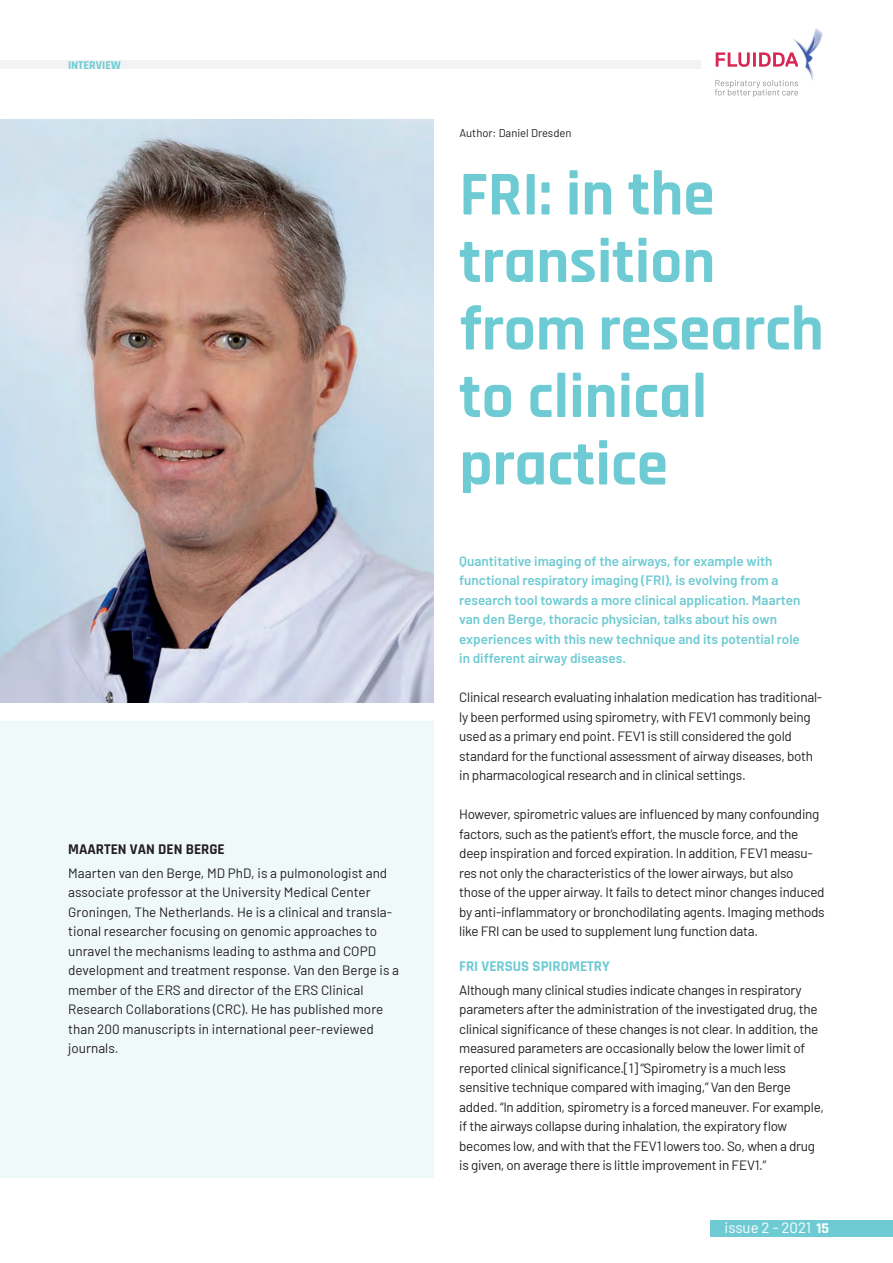
<style>
.page{position:relative;width:893px;height:1263px;background:#fff}
.page>*{position:absolute;margin:0;border:0;box-sizing:border-box;transform-origin:0 0}
.Alineastijl_4{font:700 63px/67.5px "Rajdhani";color:#6ecbd3}
.artikel_aanduiding{font:700 15px "Rajdhani";color:#6ecbd3}
.artikel_aanduiding-2{font:700 15px "Rajdhani";color:#231f20}
.t1{font:15px "Barlow";color:#fff}
.body{font:13.5px/19.5px "Barlow";letter-spacing:-.02em;color:#231f20}
.artikel_aanduiding-3{font:13.5px/19.5px "Barlow";color:#231f20}
.inleding_body{font:600 13.5px/19.5px "Barlow";color:#6ecbd3}
.hfdst_omschrijving{font:700 12px "Rajdhani";color:#6ecbd3}
.body-2{font:11.25px "Barlow";color:#231f20}
.s1{font-family:"Rajdhani";font-weight:700}
</style>
<div class="page">
<div style="left:0;top:60px;width:700px;height:9px;background:#f2f3f4"></div>
<svg style="left:715px;top:28px;width:108px;height:69px"></svg>
<div style="left:711px;top:1220px;width:182px;height:16px;background:#6ecbd3"></div>
<div style="left:0;top:722px;width:434px;height:456px;background:#f0f9f9"></div>
<img style="left:0;top:119px;width:434px;height:583px">
<p class="hfdst_omschrijving" style="left:68px;top:57px;width:54px">INTERVIEW</p>
<p class="artikel_aanduiding-2" style="left:68px;top:840px;width:158px">MAARTEN VAN DEN BERGE</p>
<p class="artikel_aanduiding-3" style="left:68px;top:862px;width:332px">Maarten van den Berge, MD PhD, is a pulmonologist and associate professor at the University Medical Center Groningen, The Netherlands. He is a clinical and transla&shy;tional researcher focusing on genomic approaches to unravel the mechanisms leading to asthma and COPD development and treatment response. Van den Berge is a member of the ERS and director of the ERS Clinical Research Collaborations (CRC). He has published more than 200 manuscripts in international peer-reviewed journals.</p>
<p class="body-2" style="left:459px;top:124px;width:114px">Author: Daniel Dresden</p>
<p class="Alineastijl_4" style="left:459px;top:162px;width:366px">FRI: in the transition from research to clinical practice</p>
<p class="inleding_body" style="left:459px;top:550px;width:343px">Quantitative imaging of the airways, for example with functional respiratory imaging (FRI), is evolving from a research tool towards a more clinical application. Maarten</p>
<p class="inleding_body" style="left:459px;top:608px;width:342px">van den Berge, thoracic physician, talks about his own experiences with this new technique and its potential role</p>
<p class="inleding_body" style="left:459px;top:647px;width:168px">in different airway diseases.</p>
<p class="body" style="left:459px;top:686px;width:364px">Clinical research evaluating inhalation medication has traditional&shy;ly been performed using spirometry, with FEV1 commonly being used as a primary end point. FEV1 is still considered the gold standard for the functional assessment of airway diseases, both in pharmacological research and in clinical settings.</p>
<p class="body" style="left:459px;top:803px;width:367px">However, spirometric values are influenced by many confounding factors, such as the patient’s effort, the muscle force, and the deep inspiration and forced expiration. In addition, FEV1 measu&shy;res not only the characteristics of the lower airways, but also those of the upper airway. It fails to detect minor changes induced by anti-inflammatory or bronchodilating agents. Imaging methods like FRI can be used to supplement lung function data.</p>
<p class="artikel_aanduiding" style="left:459px;top:957px;width:152px">FRI VERSUS SPIROMETRY</p>
<p class="body" style="left:459px;top:979px;width:366px">Although many clinical studies indicate changes in respiratory parameters after the administration of the investigated drug, the clinical significance of these changes is not clear. In addition, the measured parameters are occasionally below the lower limit of reported clinical significance.[1] “Spirometry is a much less sensitive technique compared with imaging,” Van den Berge added. “In addition, spirometry is a forced maneuver. For example, if the airways collapse during inhalation, the expiratory flow becomes low, and with that the FEV1 lowers too. So, when a drug is given, on average there is little improvement in FEV1.”</p>
<p class="t1" style="left:725px;top:1217px;width:106px">issue 2 - 2021 <span class="s1">15</span></p>
</div>
